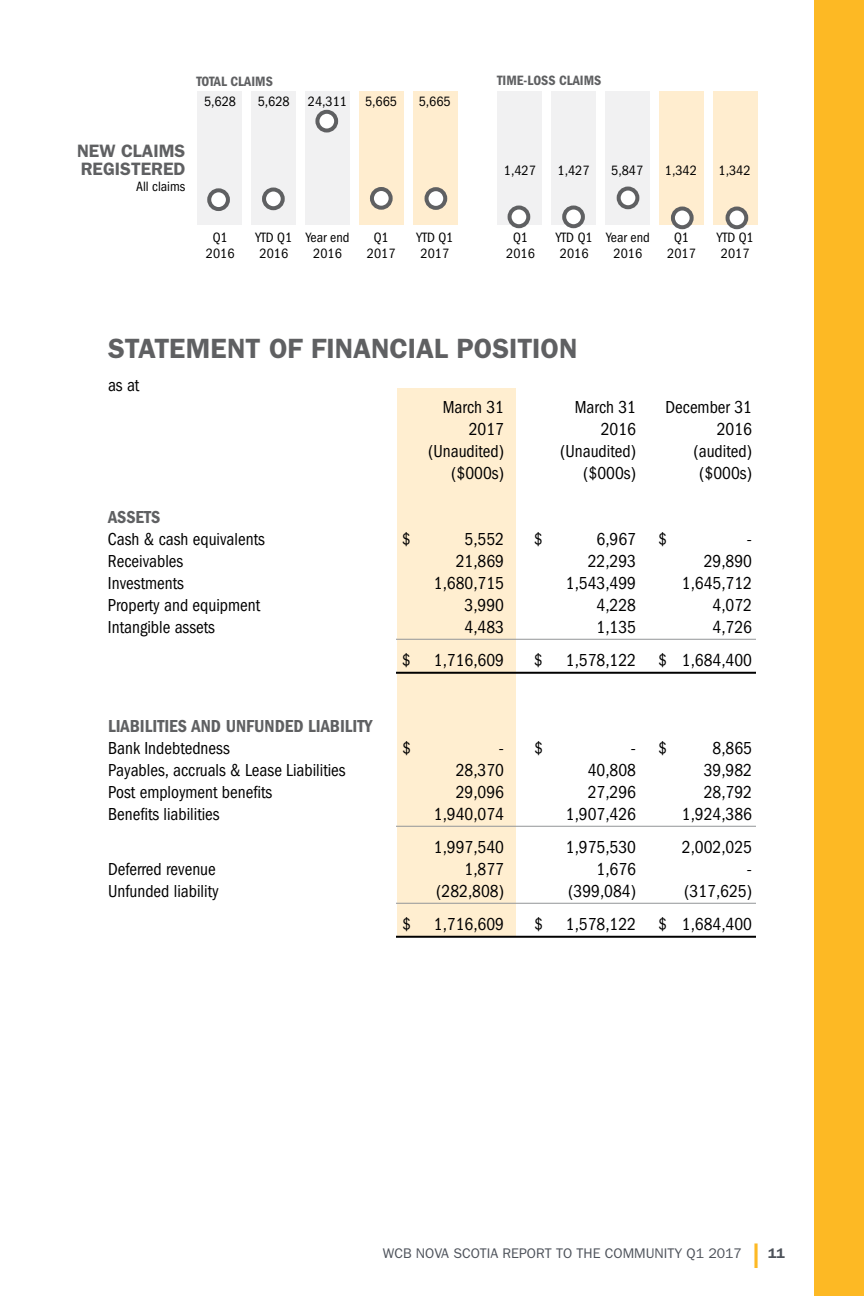
<style>
.page{position:relative;width:864px;height:1296px;background:#fff}
.page>*{position:absolute;margin:0;border:0;box-sizing:border-box;transform-origin:0 0}
.t1{font:32px "Roboto";color:#fdb924}
.t2{font:600 28px "Franklin Gothic";color:#5f6062}
.t3{font:condensed 18px "Franklin Gothic";color:#000;scale:.96 1}
.t4{font:600 condensed 18px "Franklin Gothic";color:#5f6062}
.t5{font:600 18px/18px "Franklin Gothic";color:#5f6062}
.t6{font:condensed 14px/16px "Franklin Gothic";color:#000;text-align:center}
.t7{font:14px "Franklin Gothic";color:#4d525a}
.t8{font:600 condensed 14px "Franklin Gothic";color:#5f6062}
.t9{font:600 14px "Franklin Gothic";color:#4d525a}
</style>
<div class="page">
<div style="left:397px;top:389px;width:119px;height:548px;background:#ffeed0"></div>
<hr style="left:396px;top:639px;width:360px;height:1px;background:#939598">
<hr style="left:396px;top:672px;width:360px;height:2px;background:#000">
<hr style="left:396px;top:826px;width:360px;height:1px;background:#939598">
<hr style="left:396px;top:903px;width:360px;height:1px;background:#939598">
<hr style="left:396px;top:936px;width:360px;height:2px;background:#000">
<div style="left:814px;top:0;width:50px;height:1296px;background:#fdb924"></div>
<div style="left:497px;top:92px;width:45px;height:133px;background:#f1f1f2"></div>
<div style="left:551px;top:92px;width:45px;height:133px;background:#f1f1f2"></div>
<div style="left:605px;top:92px;width:45px;height:133px;background:#f1f1f2"></div>
<div style="left:510px;top:208px;width:18px;height:18px;background:#fff;border-radius:50%"></div>
<div style="left:508px;top:206px;width:22px;height:22px;border:4px solid #5f6062;border-radius:50%"></div>
<div style="left:564px;top:208px;width:19px;height:18px;background:#fff;border-radius:50%"></div>
<div style="left:562px;top:206px;width:23px;height:22px;border:4px solid #5f6062;border-radius:50%"></div>
<div style="left:619px;top:189px;width:18px;height:18px;background:#fff;border-radius:50%"></div>
<div style="left:617px;top:187px;width:22px;height:22px;border:4px solid #5f6062;border-radius:50%"></div>
<div style="left:197px;top:92px;width:45px;height:133px;background:#f1f1f2"></div>
<div style="left:251px;top:92px;width:45px;height:133px;background:#f1f1f2"></div>
<div style="left:305px;top:92px;width:45px;height:133px;background:#f1f1f2"></div>
<svg style="left:209px;top:190px;width:19px;height:19px"></svg>
<div style="left:207px;top:188px;width:23px;height:23px;border:4px solid #5f6062;border-radius:50%"></div>
<div style="left:264px;top:190px;width:19px;height:18px;background:#fff;border-radius:50%"></div>
<div style="left:262px;top:188px;width:23px;height:22px;border:4px solid #5f6062;border-radius:50%"></div>
<svg style="left:317px;top:112px;width:19px;height:19px"></svg>
<div style="left:315px;top:110px;width:23px;height:23px;border:4px solid #5f6062;border-radius:50%"></div>
<div style="left:359px;top:92px;width:45px;height:133px;background:#ffedcf"></div>
<div style="left:713px;top:92px;width:45px;height:133px;background:#ffedcf"></div>
<div style="left:659px;top:92px;width:45px;height:133px;background:#ffedcf"></div>
<div style="left:413px;top:92px;width:45px;height:133px;background:#ffedcf"></div>
<div style="left:427px;top:189px;width:18px;height:19px;background:#fff;border-radius:50%"></div>
<div style="left:425px;top:187px;width:22px;height:23px;border:4px solid #5f6062;border-radius:50%"></div>
<div style="left:673px;top:209px;width:19px;height:18px;background:#fff;border-radius:50%"></div>
<div style="left:671px;top:207px;width:23px;height:22px;border:4px solid #5f6062;border-radius:50%"></div>
<div style="left:728px;top:209px;width:18px;height:18px;background:#fff;border-radius:50%"></div>
<div style="left:726px;top:207px;width:22px;height:22px;border:4px solid #5f6062;border-radius:50%"></div>
<svg style="left:372px;top:189px;width:19px;height:19px"></svg>
<div style="left:370px;top:187px;width:23px;height:23px;border:4px solid #5f6062;border-radius:50%"></div>
<p class="t8" style="left:197px;top:73px;width:78px">TOTAL CLAIMS</p>
<p class="t8" style="left:497px;top:72px;width:106px">TIME-LOSS CLAIMS</p>
<p class="t5" style="left:77px;top:141px;width:110px">NEW CLAIMS<br>REGISTERED</p>
<p class="t6" style="left:136px;top:178px;width:51px">All claims</p>
<p class="t6" style="left:204px;top:94px;width:33px">5,628</p>
<p class="t6" style="left:258px;top:94px;width:33px">5,628</p>
<p class="t6" style="left:308px;top:94px;width:41px">24,311</p>
<p class="t6" style="left:365px;top:94px;width:33px">5,665</p>
<p class="t6" style="left:419px;top:94px;width:33px">5,665</p>
<p class="t6" style="left:206px;top:230px;width:30px">Q1<br>2016</p>
<p class="t6" style="left:255px;top:230px;width:38px;text-align:left">YTD Q1<br>2016</p>
<p class="t6" style="left:306px;top:230px;width:45px">Year end<br>2016</p>
<p class="t6" style="left:367px;top:230px;width:30px">Q1<br>2017</p>
<p class="t6" style="left:417px;top:230px;width:38px;text-align:left">YTD Q1<br>2017</p>
<p class="t6" style="left:504px;top:162px;width:33px">1,427</p>
<p class="t6" style="left:558px;top:162px;width:33px">1,427</p>
<p class="t6" style="left:611px;top:162px;width:33px">5,847</p>
<p class="t6" style="left:665px;top:162px;width:33px">1,342</p>
<p class="t6" style="left:719px;top:162px;width:33px">1,342</p>
<p class="t6" style="left:506px;top:229px;width:30px">Q1<br>2016</p>
<p class="t6" style="left:556px;top:229px;width:38px;text-align:left">YTD Q1<br>2016</p>
<p class="t6" style="left:606px;top:229px;width:45px">Year end<br>2016</p>
<p class="t6" style="left:667px;top:229px;width:30px">Q1<br>2017</p>
<p class="t6" style="left:717px;top:229px;width:38px;text-align:left">YTD Q1<br>2017</p>
<h2 class="t2" style="left:108px;top:332px;width:467px">STATEMENT OF FINANCIAL POSITION</h2>
<p class="t3" style="left:108px;top:375px;width:34px">as at</p>
<p class="t3" style="left:443px;top:397px;width:65px">March 31</p>
<p class="t3" style="left:575px;top:397px;width:65px">March 31</p>
<p class="t3" style="left:666px;top:397px;width:92px">December 31</p>
<p class="t3" style="left:469px;top:419px;width:38px">2017</p>
<p class="t3" style="left:601px;top:419px;width:38px">2016</p>
<p class="t3" style="left:717px;top:419px;width:38px">2016</p>
<p class="t3" style="left:428px;top:441px;width:81px">(Unaudited)</p>
<p class="t3" style="left:560px;top:441px;width:81px">(Unaudited)</p>
<p class="t3" style="left:693px;top:441px;width:63px">(audited)</p>
<p class="t3" style="left:451px;top:463px;width:56px">($000s)</p>
<p class="t3" style="left:583px;top:463px;width:56px">($000s)</p>
<p class="t3" style="left:699px;top:463px;width:56px">($000s)</p>
<p class="t4" style="left:108px;top:506px;width:54px">ASSETS</p>
<p class="t3" style="left:108px;top:529px;width:165px">Cash &amp; cash equivalents</p>
<p class="t3" style="left:402px;top:529px;width:11px">$</p>
<p class="t3" style="left:465px;top:529px;width:43px">5,552</p>
<p class="t3" style="left:534px;top:529px;width:11px">$</p>
<p class="t3" style="left:597px;top:529px;width:75px">6,967 $</p>
<p class="t3" style="left:747px;top:529px;width:7px">-</p>
<p class="t3" style="left:108px;top:551px;width:80px">Receivables</p>
<p class="t3" style="left:456px;top:551px;width:52px">21,869</p>
<p class="t3" style="left:588px;top:551px;width:52px">22,293</p>
<p class="t3" style="left:704px;top:551px;width:52px">29,890</p>
<p class="t3" style="left:108px;top:573px;width:81px">Investments</p>
<p class="t3" style="left:434px;top:573px;width:74px">1,680,715</p>
<p class="t3" style="left:566px;top:573px;width:74px">1,543,499</p>
<p class="t3" style="left:682px;top:573px;width:74px">1,645,712</p>
<p class="t3" style="left:108px;top:595px;width:160px">Property and equipment</p>
<p class="t3" style="left:465px;top:595px;width:43px">3,990</p>
<p class="t3" style="left:597px;top:595px;width:43px">4,228</p>
<p class="t3" style="left:713px;top:595px;width:43px">4,072</p>
<p class="t3" style="left:108px;top:617px;width:113px">Intangible assets</p>
<p class="t3" style="left:465px;top:617px;width:43px">4,483</p>
<p class="t3" style="left:597px;top:617px;width:43px">1,135</p>
<p class="t3" style="left:713px;top:617px;width:43px">4,726</p>
<p class="t3" style="left:402px;top:650px;width:11px">$</p>
<p class="t3" style="left:434px;top:650px;width:74px">1,716,609</p>
<p class="t3" style="left:534px;top:650px;width:11px">$</p>
<p class="t3" style="left:566px;top:650px;width:195px">1,578,122 $ 1,684,400</p>
<p class="t4" style="left:108px;top:715px;width:266px">LIABILITIES AND UNFUNDED LIABILITY</p>
<p class="t3" style="left:108px;top:738px;width:128px">Bank Indebtedness</p>
<p class="t3" style="left:402px;top:738px;width:11px">$</p>
<p class="t3" style="left:499px;top:738px;width:47px">- $</p>
<p class="t3" style="left:631px;top:738px;width:39px">- $</p>
<p class="t3" style="left:713px;top:738px;width:43px">8,865</p>
<p class="t3" style="left:108px;top:760px;width:249px">Payables, accruals &amp; Lease Liabilities</p>
<p class="t3" style="left:456px;top:760px;width:52px">28,370</p>
<p class="t3" style="left:588px;top:760px;width:52px">40,808</p>
<p class="t3" style="left:704px;top:760px;width:52px">39,982</p>
<p class="t3" style="left:108px;top:782px;width:173px">Post employment benefits</p>
<p class="t3" style="left:456px;top:782px;width:52px">29,096</p>
<p class="t3" style="left:588px;top:782px;width:52px">27,296</p>
<p class="t3" style="left:704px;top:782px;width:52px">28,792</p>
<p class="t3" style="left:108px;top:804px;width:118px">Benefits liabilities</p>
<p class="t3" style="left:434px;top:804px;width:74px">1,940,074</p>
<p class="t3" style="left:566px;top:804px;width:74px">1,907,426</p>
<p class="t3" style="left:682px;top:804px;width:74px">1,924,386</p>
<p class="t3" style="left:434px;top:837px;width:74px">1,997,540</p>
<p class="t3" style="left:566px;top:837px;width:74px">1,975,530</p>
<p class="t3" style="left:682px;top:837px;width:74px">2,002,025</p>
<p class="t3" style="left:108px;top:859px;width:114px">Deferred revenue</p>
<p class="t3" style="left:465px;top:859px;width:43px">1,877</p>
<p class="t3" style="left:597px;top:859px;width:43px">1,676</p>
<p class="t3" style="left:747px;top:859px;width:7px">-</p>
<p class="t3" style="left:108px;top:881px;width:117px">Unfunded liability</p>
<p class="t3" style="left:436px;top:881px;width:72px">(282,808)</p>
<p class="t3" style="left:568px;top:881px;width:72px">(399,084)</p>
<p class="t3" style="left:684px;top:881px;width:72px">(317,625)</p>
<p class="t3" style="left:402px;top:914px;width:11px">$</p>
<p class="t3" style="left:434px;top:914px;width:74px">1,716,609</p>
<p class="t3" style="left:534px;top:914px;width:11px">$</p>
<p class="t3" style="left:566px;top:914px;width:195px">1,578,122 $ 1,684,400</p>
<p class="t7" style="left:383px;top:1245px;width:361px">WCB NOVA SCOTIA REPORT TO THE COMMUNITY Q1 2017</p>
<h1 class="t1" style="left:752px;top:1234px;width:10px">l</h1>
<p class="t9" style="left:768px;top:1244px;width:18px">11</p>
</div>
